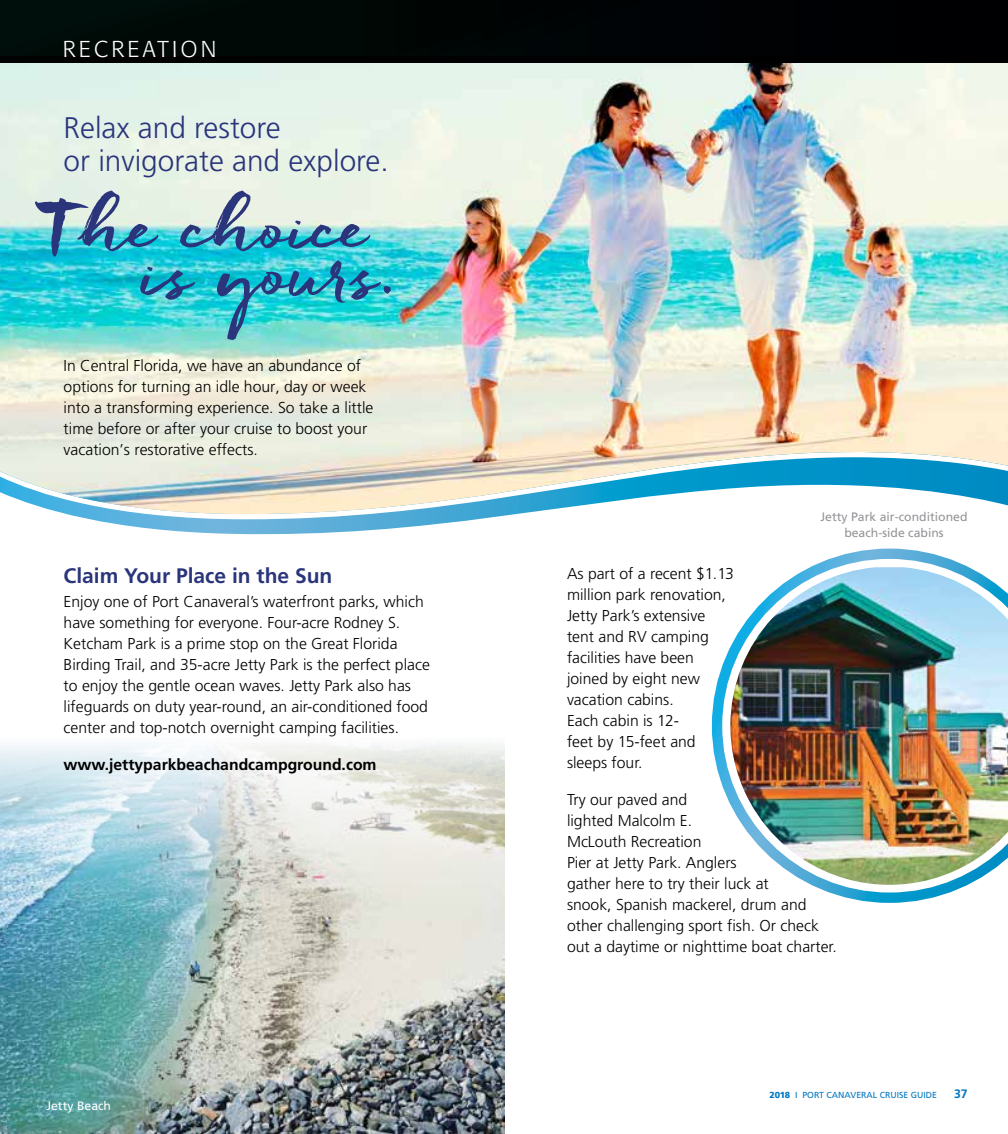
<style>
.page{position:relative;width:1008px;height:1134px;background:#fff}
.page>*{position:absolute;margin:0;border:0;box-sizing:border-box;transform-origin:0 0}
.t1{font:73.5px "Freeland";color:#2a357b}
.t2{font:300 29.75px/32.2px "Frutiger";color:#2a357b}
.t3{font:300 22.75px "Formata BQ";letter-spacing:.15em;color:#fff}
.t4{font:700 21px "Frutiger";color:#2a357b}
.t5{font:300 15.75px/21px "Frutiger";color:#000}
.t6{font:700 15.75px "Frutiger";color:#000}
.t7{font:12.25px/15.8px "Frutiger";color:#939598;text-align:center}
.t8{font:12.25px "Frutiger";color:#fff}
.t9{font:700 12.25px "Frutiger";color:#0077c1}
.t10{font:8.75px "Frutiger";color:#0077c1}
.s1{font-weight:900}
</style>
<div class="page">
<img style="left:0;top:63px;width:1008px;height:394px">
<svg style="left:0;top:457px;width:1008px;height:78px"></svg>
<img style="left:0;top:743px;width:504px;height:391px">
<svg style="left:0;top:0;width:79px;height:63px"></svg>
<div style="left:79px;top:0;width:929px;height:63px;background:#000404"></div>
<svg style="left:712px;top:549px;width:256px;height:354px"></svg>
<img style="left:730px;top:567px;width:278px;height:318px">
<h3 class="t3" style="left:63px;top:35px;width:155px">RECREATION</h3>
<h2 class="t2" style="left:64px;top:112px;width:327px">Relax and restore<br>or invigorate and explore.</h2>
<h1 class="t1" style="left:35px;top:179px;width:335px">The choice</h1>
<h1 class="t1" style="left:141px;top:225px;width:261px">is yours.</h1>
<p class="t5" style="left:64px;top:355px;width:311px">In Central Florida, we have an abundance of options for turning an idle hour, day or week into a transforming experience. So take a little time before or after your cruise to boost your vacation’s restorative effects.</p>
<h3 class="t4" style="left:64px;top:564px;width:270px">Claim Your Place in the Sun</h3>
<p class="t5" style="left:64px;top:591px;width:368px">Enjoy one of Port Canaveral’s waterfront parks, which have something for everyone. Four-acre Rodney S.<br>Ketcham Park is a prime stop on the Great Florida Birding Trail, and 35-acre Jetty Park is the perfect place to enjoy the gentle ocean waves. Jetty Park also has lifeguards on duty year-round, an air-conditioned food center and top-notch overnight camping facilities.</p>
<p class="t6" style="left:64px;top:755px;width:315px">www.jettyparkbeachandcampground.com</p>
<p class="t8" style="left:46px;top:1098px;width:66px">Jetty Beach</p>
<p class="t7" style="left:821px;top:509px;width:149px">Jetty Park air-conditioned beach-side cabins</p>
<p class="t5" style="left:567px;top:563px;width:169px">As part of a recent $1.13 million park renovation,<br>Jetty Park’s extensive tent and RV camping facilities have been joined by eight new vacation cabins.<br>Each cabin is 12-<br>feet by 15-feet and sleeps four.</p>
<p class="t5" style="left:567px;top:789px;width:271px">Try our paved and<br>lighted Malcolm E.<br>McLouth Recreation<br>Pier at Jetty Park. Anglers<br>gather here to try their luck at<br>snook, Spanish mackerel, drum and other challenging sport fish. Or check out a daytime or nighttime boat charter.</p>
<p class="t10" style="left:770px;top:1090px;width:169px"><span class="s1">2018</span> I PORT CANAVERAL CRUISE GUIDE</p>
<p class="t9" style="left:954px;top:1087px;width:15px">37</p>
</div>
